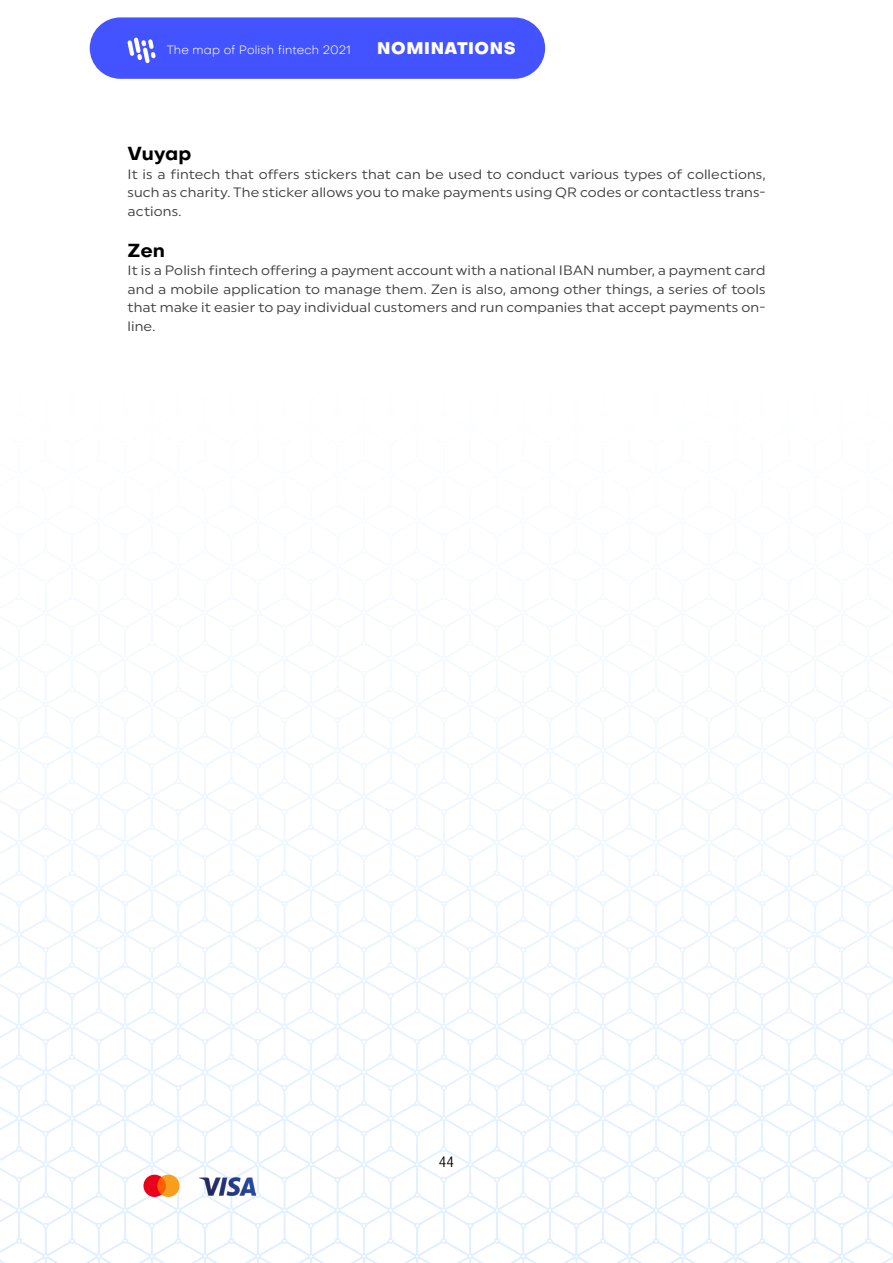
<style>
.page{position:relative;width:893px;height:1263px;background:#fff}
.page>*{position:absolute;margin:0;border:0;box-sizing:border-box;transform-origin:0 0}
.t1{font:700 18.6px "Objective";letter-spacing:-.005em;color:#000;scale:1.05 1}
.t2{font:800 16.5px "Objective";letter-spacing:.035em;color:#fff}
.t3{font:15px "Uniform Condensed";color:#000}
.t4{font:13.5px/18.6px "Uniform";letter-spacing:.01em;color:#3c3c3b;text-align:justify;scale:1.05 1}
.t5{font:300 12px "Objective";letter-spacing:.005em;color:#fff}
</style>
<div class="page">
<svg style="left:89px;top:17px;width:70px;height:62px;background:#6472ff"></svg>
<svg style="left:597px;top:707px;width:296px;height:556px"></svg>
<svg style="left:0;top:718px;width:159px;height:545px"></svg>
<div style="left:159px;top:17px;width:387px;height:62px;background:#4353ff"></div>
<svg style="left:739px;top:675px;width:148px;height:32px"></svg>
<svg style="left:0;top:675px;width:597px;height:43px"></svg>
<svg style="left:159px;top:704px;width:438px;height:559px"></svg>
<img style="left:199px;top:1177px;width:57px;height:19px">
<svg style="left:143px;top:1175px;width:37px;height:22px"></svg>
<p class="t5" style="left:167px;top:42px;width:186px">The map of Polish fintech 2021</p>
<p class="t2" style="left:377px;top:36px;width:140px">NOMINATIONS</p>
<h1 class="t1" style="left:128px;top:140px;width:62px">Vuyap</h1>
<p class="t4" style="left:128px;top:164px;width:609px">It is a fintech that offers stickers that can be used to conduct various types of collections, such as charity. The sticker allows you to make payments using QR codes or contactless trans&shy;actions.</p>
<h1 class="t1" style="left:128px;top:237px;width:37px">Zen</h1>
<p class="t4" style="left:128px;top:261px;width:609px">It is a Polish fintech offering a payment account with a national IBAN number, a payment card and a mobile application to manage them. Zen is also, among other things, a series of tools that make it easier to pay individual customers and run companies that accept payments on&shy;line.</p>
<p class="t3" style="left:439px;top:1153px;width:16px">44</p>
</div>
